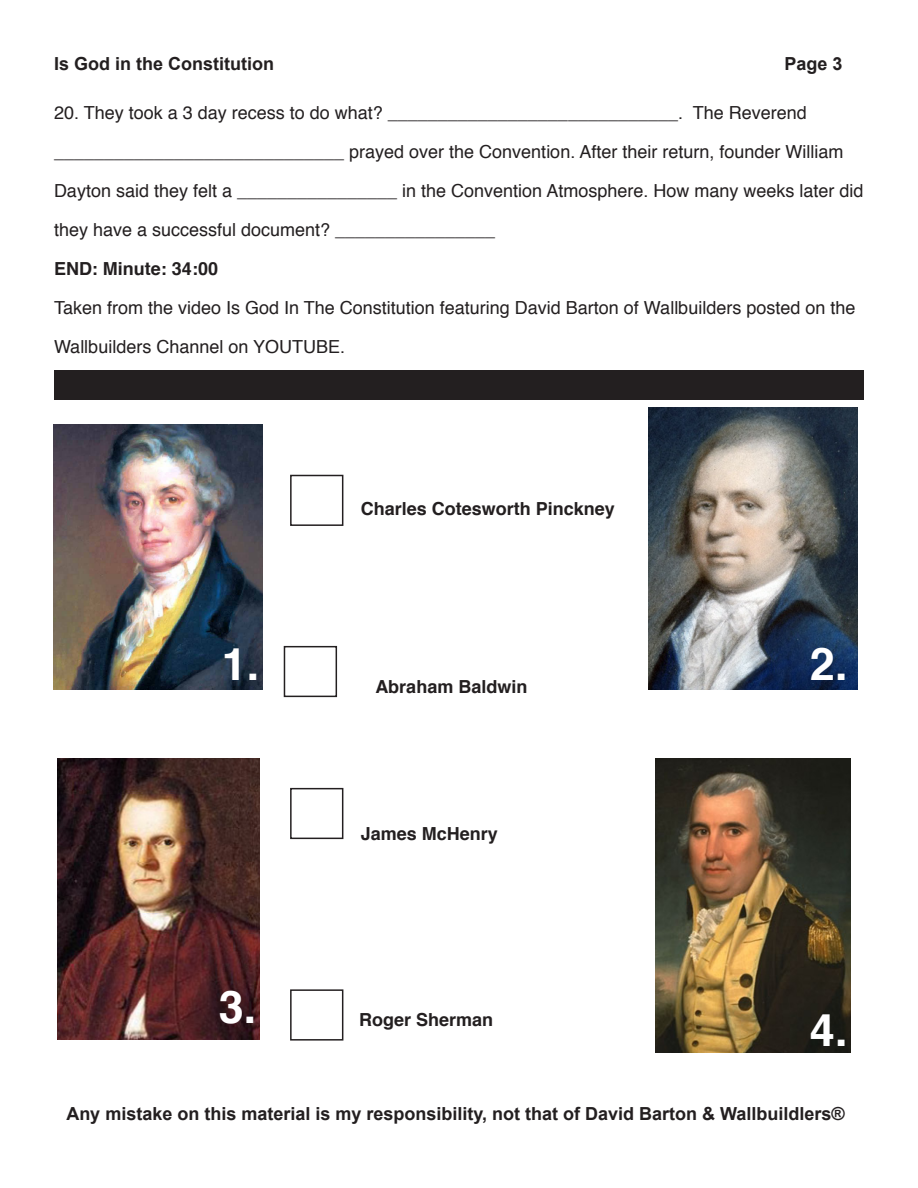
<style>
.page{position:relative;width:918px;height:1188px;background:#fff}
.page>*{position:absolute;margin:0;border:0;box-sizing:border-box;transform-origin:0 0}
.t1{font:700 45px "Helvetica";color:#fff}
.t2{font:18px/39px "Helvetica";color:#231f20}
.t3{font:700 18px "Arial";color:#231f20}
.t4{font:700 18px "Helvetica";color:#231f20}
</style>
<div class="page">
<img style="left:649px;top:408px;width:208px;height:281px">
<div style="left:54px;top:371px;width:810px;height:29px;background:#231f20"></div>
<img style="left:54px;top:424px;width:208px;height:265px">
<img style="left:656px;top:759px;width:195px;height:294px">
<img style="left:57px;top:759px;width:202px;height:280px">
<div style="left:290px;top:475px;width:53px;height:51px;border:2px solid #231f20"></div>
<div style="left:290px;top:989px;width:53px;height:52px;border:2px solid #231f20"></div>
<div style="left:290px;top:788px;width:53px;height:51px;border:2px solid #231f20"></div>
<div style="left:284px;top:646px;width:53px;height:51px;border:2px solid #231f20"></div>
<p class="t3" style="left:54px;top:52px;width:222px">Is God in the Constitution</p>
<p class="t3" style="left:784px;top:52px;width:60px">Page 3</p>
<p class="t2" style="left:54px;top:94px;width:811px">20. They took a 3 day recess to do what? _____________________________. The Reverend _____________________________ prayed over the Convention. After their return, founder William Dayton said they felt a ________________ in the Convention Atmosphere. How many weeks later did they have a successful document? ________________</p>
<p class="t4" style="left:54px;top:254px;width:166px">END: Minute: 34:00</p>
<p class="t2" style="left:54px;top:289px;width:803px">Taken from the video Is God In The Constitution featuring David Barton of Wallbuilders posted on the<br>Wallbuilders Channel on YOUTUBE.</p>
<p class="t4" style="left:361px;top:494px;width:256px">Charles Cotesworth Pinckney</p>
<p class="t1" style="left:222px;top:628px;width:39px">1.</p>
<p class="t1" style="left:810px;top:628px;width:39px">2.</p>
<p class="t4" style="left:375px;top:672px;width:154px">Abraham Baldwin</p>
<p class="t1" style="left:219px;top:971px;width:39px">3.</p>
<p class="t4" style="left:361px;top:819px;width:139px">James McHenry</p>
<p class="t4" style="left:359px;top:1005px;width:136px">Roger Sherman</p>
<p class="t1" style="left:810px;top:994px;width:39px">4.</p>
<p class="t3" style="left:66px;top:1102px;width:780px">Any mistake on this material is my responsibility, not that of David Barton &amp; Wallbuildlers®</p>
</div>
